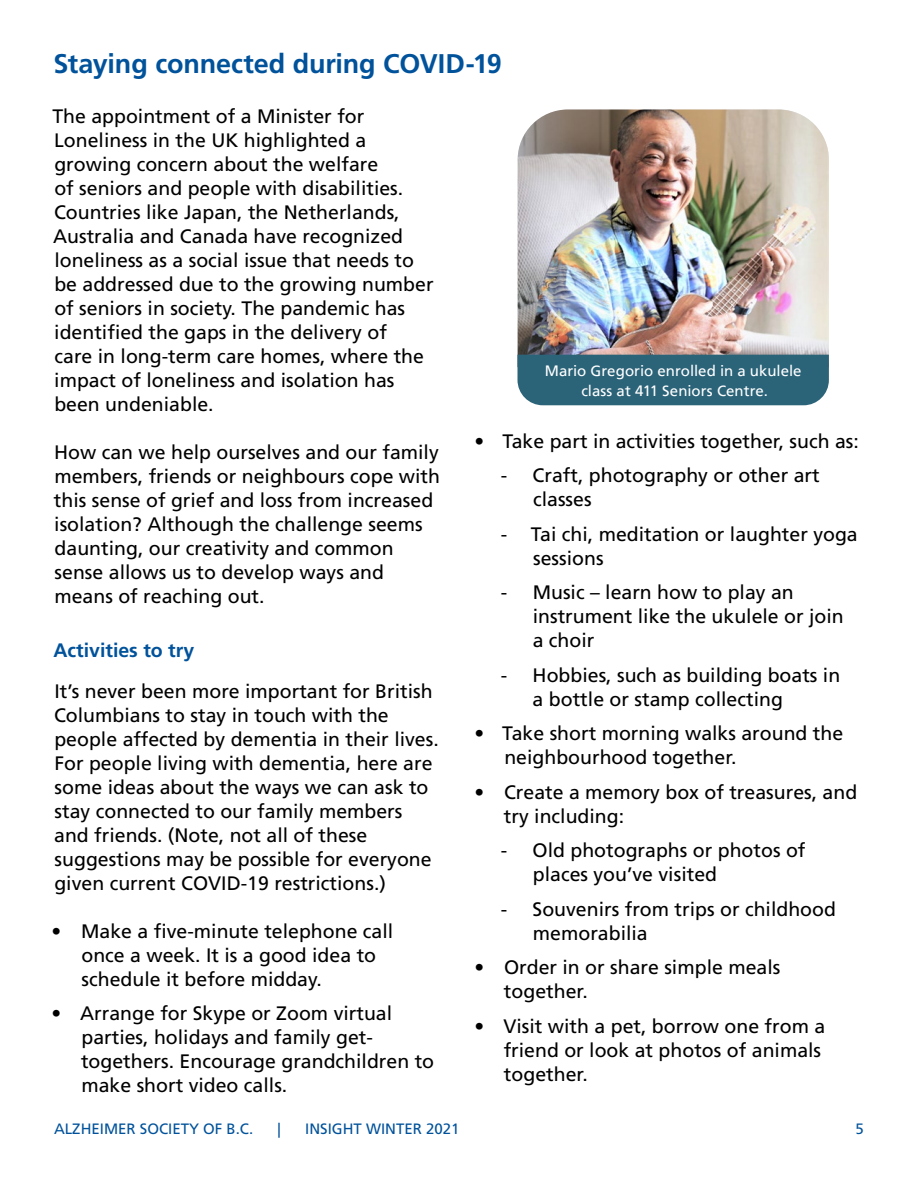
<style>
.page{position:relative;width:918px;height:1188px;background:#fff}
.page>*{position:absolute;margin:0;border:0;box-sizing:border-box;transform-origin:0 0}
.t1{font:700 27px "Frutiger LT Std";letter-spacing:-.01em;color:#00529b}
.t2{font:19.5px/24px "Frutiger LT Std";color:#000}
.t3{font:700 19.5px "Frutiger LT Std";color:#00529b}
.t4{font:15px/19.5px "Frutiger LT";color:#fff;text-align:center}
.t5{font:15px "Frutiger LT Std";color:#00529b}
</style>
<div class="page">
<img style="left:518px;top:110px;width:311px;height:245px">
<div style="left:518px;top:355px;width:311px;height:50px;background:#2b6378"></div>
<h1 class="t1" style="left:54px;top:48px;width:450px">Staying connected during COVID-19</h1>
<p class="t2" style="left:52px;top:104px;width:383px">The appointment of a Minister for Loneliness in the UK highlighted a growing concern about the welfare<br>of seniors and people with disabilities.<br>Countries like Japan, the Netherlands, Australia and Canada have recognized loneliness as a social issue that needs to be addressed due to the growing number of seniors in society. The pandemic has identified the gaps in the delivery of<br>care in long-term care homes, where the impact of loneliness and isolation has been undeniable.</p>
<p class="t2" style="left:54px;top:440px;width:388px">How can we help ourselves and our family members, friends or neighbours cope with this sense of grief and loss from increased isolation? Although the challenge seems daunting, our creativity and common sense allows us to develop ways and means of reaching out.</p>
<p class="t3" style="left:53px;top:639px;width:142px">Activities to try</p>
<p class="t2" style="left:54px;top:679px;width:386px">It’s never been more important for British Columbians to stay in touch with the people affected by dementia in their lives.<br>For people living with dementia, here are some ideas about the ways we can ask to stay connected to our family members and friends. (Note, not all of these suggestions may be possible for everyone given current COVID-19 restrictions.)</p>
<p class="t2" style="left:81px;top:919px;width:313px;text-indent:-30px">• Make a five-minute telephone call once a week. It is a good idea to schedule it before midday.</p>
<p class="t2" style="left:81px;top:1002px;width:355px;text-indent:-29px">• Arrange for Skype or Zoom virtual parties, holidays and family get&shy;togethers. Encourage grandchildren to make short video calls.</p>
<p class="t4" style="left:545px;top:361px;width:258px">Mario Gregorio enrolled in a ukulele class at 411 Seniors Centre.</p>
<p class="t2" style="left:475px;top:429px;width:386px">• Take part in activities together, such as:</p>
<p class="t2" style="left:533px;top:463px;width:288px;text-indent:-32px">- Craft, photography or other art classes</p>
<p class="t2" style="left:533px;top:522px;width:326px;text-indent:-32px">- Tai chi, meditation or laughter yoga sessions</p>
<p class="t2" style="left:533px;top:580px;width:313px;text-indent:-32px">- Music – learn how to play an instrument like the ukulele or join a choir</p>
<p class="t2" style="left:533px;top:663px;width:309px;text-indent:-32px">- Hobbies, such as building boats in a bottle or stamp collecting</p>
<p class="t2" style="left:504px;top:721px;width:340px;text-indent:-30px">• Take short morning walks around the neighbourhood together.</p>
<p class="t2" style="left:504px;top:780px;width:355px;text-indent:-29px">• Create a memory box of treasures, and try including:</p>
<p class="t2" style="left:533px;top:838px;width:274px;text-indent:-32px">- Old photographs or photos of places you’ve visited</p>
<p class="t2" style="left:533px;top:897px;width:305px;text-indent:-32px">- Souvenirs from trips or childhood memorabilia</p>
<p class="t2" style="left:504px;top:955px;width:278px;text-indent:-29px">• Order in or share simple meals together.</p>
<p class="t2" style="left:504px;top:1014px;width:323px;text-indent:-29px">• Visit with a pet, borrow one from a friend or look at photos of animals together.</p>
<p class="t5" style="left:54px;top:1120px;width:201px">ALZHEIMER SOCIETY OF B.C.</p>
<p class="t5" style="left:278px;top:1120px;width:5px">|</p>
<p class="t5" style="left:305px;top:1120px;width:156px">INSIGHT WINTER 2021</p>
<p class="t5" style="left:856px;top:1120px;width:10px">5</p>
</div>
